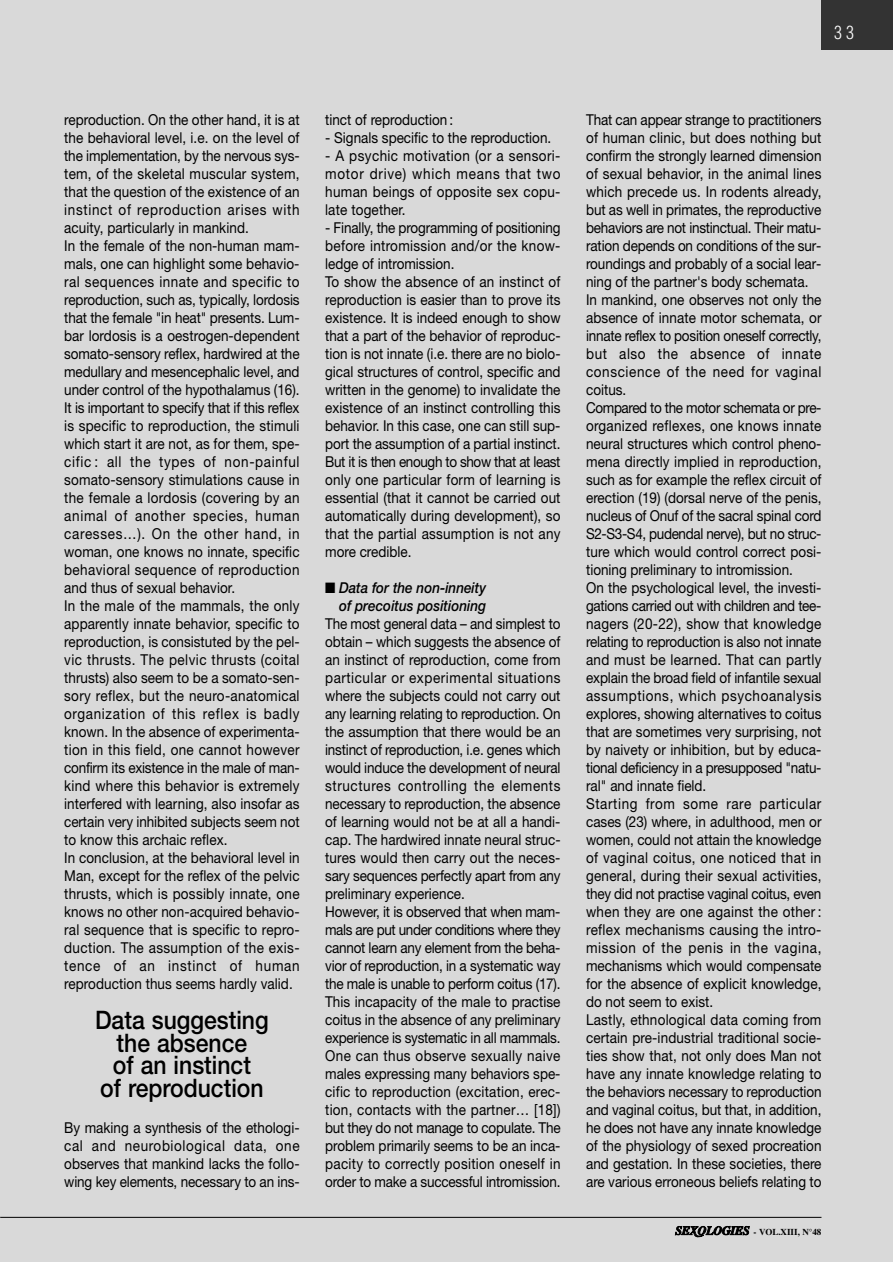
<style>
.page{position:relative;width:893px;height:1262px;background:#fff}
.page>*{position:absolute;margin:0;border:0;box-sizing:border-box;transform-origin:0 0}
.t1{font:500 25.5px/22.5px "Helvetica Neue";color:#000;text-align:center;scale:.9 1}
.t2{font:300 condensed 18px "Helvetica";color:#fff}
.t3{font:15px/18px "Helvetica Neue";color:#000;scale:.9 1}
.t4{font:italic 500 15px/18px "Helvetica Neue";color:#000;text-align:right;scale:.9 1}
.t5{font:700 9px "Times";color:#000}
</style>
<div class="page">
<div style="left:0;top:0;width:892px;height:1262px;background:#d9d9d9"></div>
<div style="left:821px;top:0;width:71px;height:50px;background:#333"></div>
<hr style="left:0;top:1217px;width:821px;height:1px;background:#000">
<svg style="left:675px;top:1226px;width:74px;height:12px"></svg>
<p class="t2" style="left:834px;top:25px;width:21px">33</p>
<p class="t3" style="left:64px;top:112px;width:263px">reproduction. On the other hand, it is at the behavioral level, i.e. on the level of the implementation, by the nervous sys&shy;tem, of the skeletal muscular system, that the question of the existence of an instinct of reproduction arises with acuity, particularly in mankind.<br>In the female of the non-human mam&shy;mals, one can highlight some behavio&shy;ral sequences innate and specific to reproduction, such as, typically, lordosis that the female "in heat" presents. Lum&shy;bar lordosis is a oestrogen-dependent somato-sensory reflex, hardwired at the medullary and mesencephalic level, and under control of the hypothalamus (16).<br>It is important to specify that if this reflex is specific to reproduction, the stimuli which start it are not, as for them, spe&shy;cific : all the types of non-painful somato-sensory stimulations cause in the female a lordosis (covering by an animal of another species, human caresses…). On the other hand, in woman, one knows no innate, specific behavioral sequence of reproduction and thus of sexual behavior.<br>In the male of the mammals, the only apparently innate behavior, specific to reproduction, is consistuted by the pel&shy;vic thrusts. The pelvic thrusts (coital thrusts) also seem to be a somato-sen&shy;sory reflex, but the neuro-anatomical organization of this reflex is badly known. In the absence of experimenta&shy;tion in this field, one cannot however confirm its existence in the male of man&shy;kind where this behavior is extremely interfered with learning, also insofar as certain very inhibited subjects seem not to know this archaic reflex.<br>In conclusion, at the behavioral level in Man, except for the reflex of the pelvic thrusts, which is possibly innate, one knows no other non-acquired behavio&shy;ral sequence that is specific to repro&shy;duction. The assumption of the exis&shy;tence of an instinct of human reproduction thus seems hardly valid.</p>
<h1 class="t1" style="left:95px;top:1011px;width:194px">Data suggesting the absence<br>of an instinct<br>of reproduction</h1>
<p class="t3" style="left:64px;top:1120px;width:263px;text-align:justify">By making a synthesis of the ethologi&shy;cal and neurobiological data, one observes that mankind lacks the follo&shy;wing key elements, necessary to an ins-</p>
<p class="t3" style="left:325px;top:112px;width:144px">tinct of reproduction :</p>
<p class="t3" style="left:325px;top:130px;width:253px">- Signals specific to the reproduction.</p>
<p class="t3" style="left:325px;top:148px;width:263px;text-align:justify">- A psychic motivation (or a sensori&shy;motor drive) which means that two human beings of opposite sex copu&shy;late together.</p>
<p class="t3" style="left:325px;top:220px;width:263px">- Finally, the programming of positioning before intromission and/or the know&shy;ledge of intromission.<br>To show the absence of an instinct of reproduction is easier than to prove its existence. It is indeed enough to show that a part of the behavior of reproduc&shy;tion is not innate (i.e. there are no biolo&shy;gical structures of control, specific and written in the genome) to invalidate the existence of an instinct controlling this behavior. In this case, one can still sup&shy;port the assumption of a partial instinct.<br>But it is then enough to show that at least only one particular form of learning is essential (that it cannot be carried out automatically during development), so that the partial assumption is not any more credible.</p>
<p class="t4" style="left:325px;top:580px;width:180px">■ Data for the non-inneity of precoitus positioning</p>
<p class="t3" style="left:325px;top:616px;width:263px">The most general data – and simplest to obtain – which suggests the absence of an instinct of reproduction, come from particular or experimental situations where the subjects could not carry out any learning relating to reproduction. On the assumption that there would be an instinct of reproduction, i.e. genes which would induce the development of neural structures controlling the elements necessary to reproduction, the absence of learning would not be at all a handi&shy;cap. The hardwired innate neural struc&shy;tures would then carry out the neces&shy;sary sequences perfectly apart from any preliminary experience.<br>However, it is observed that when mam&shy;mals are put under conditions where they cannot learn any element from the beha&shy;vior of reproduction, in a systematic way the male is unable to perform coitus (17).<br>This incapacity of the male to practise coitus in the absence of any preliminary experience is systematic in all mammals.<br>One can thus observe sexually naive males expressing many behaviors spe&shy;cific to reproduction (excitation, erec&shy;tion, contacts with the partner… [18]) but they do not manage to copulate. The problem primarily seems to be an inca&shy;pacity to correctly position oneself in order to make a successful intromission.</p>
<p class="t3" style="left:586px;top:112px;width:263px">That can appear strange to practitioners of human clinic, but does nothing but confirm the strongly learned dimension of sexual behavior, in the animal lines which precede us. In rodents already, but as well in primates, the reproductive behaviors are not instinctual. Their matu&shy;ration depends on conditions of the sur&shy;roundings and probably of a social lear&shy;ning of the partner's body schemata.<br>In mankind, one observes not only the absence of innate motor schemata, or innate reflex to position oneself correctly, but also the absence of innate conscience of the need for vaginal coitus.<br>Compared to the motor schemata or pre&shy;organized reflexes, one knows innate neural structures which control pheno&shy;mena directly implied in reproduction, such as for example the reflex circuit of erection (19) (dorsal nerve of the penis, nucleus of Onuf of the sacral spinal cord S2-S3-S4, pudendal nerve), but no struc&shy;ture which would control correct posi&shy;tioning preliminary to intromission.<br>On the psychological level, the investi&shy;gations carried out with children and tee&shy;nagers (20-22), show that knowledge relating to reproduction is also not innate and must be learned. That can partly explain the broad field of infantile sexual assumptions, which psychoanalysis explores, showing alternatives to coitus that are sometimes very surprising, not by naivety or inhibition, but by educa&shy;tional deficiency in a presupposed "natu&shy;ral" and innate field.<br>Starting from some rare particular cases (23) where, in adulthood, men or women, could not attain the knowledge of vaginal coitus, one noticed that in general, during their sexual activities, they did not practise vaginal coitus, even when they are one against the other : reflex mechanisms causing the intro&shy;mission of the penis in the vagina, mechanisms which would compensate for the absence of explicit knowledge, do not seem to exist.<br>Lastly, ethnological data coming from certain pre-industrial traditional socie&shy;ties show that, not only does Man not have any innate knowledge relating to the behaviors necessary to reproduction and vaginal coitus, but that, in addition, he does not have any innate knowledge of the physiology of sexed procreation and gestation. In these societies, there are various erroneous beliefs relating to</p>
<p class="t5" style="left:753px;top:1228px;width:69px">- VOL.XIII, N°48</p>
</div>
